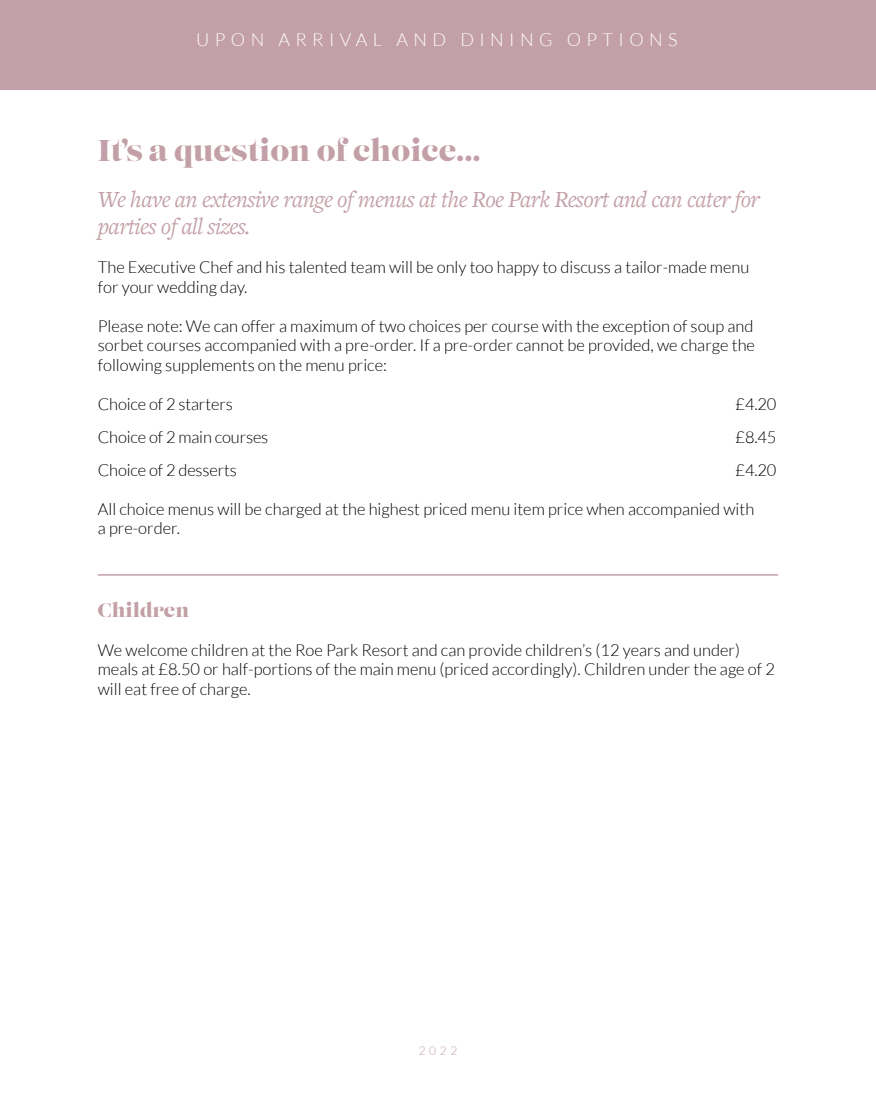
<style>
.page{position:relative;width:876px;height:1093px;background:#fff}
.page>*{position:absolute;margin:0;border:0;box-sizing:border-box;transform-origin:0 0}
.t1{font:30px "Lust";color:#c3a0a7}
.t2{font:italic 24px/27px "Freight Text Pro";letter-spacing:-.025em;color:#c3a0a7}
.t3{font:19.5px "Lust";color:#c3a0a7}
.t4{font:300 18px "Lato";letter-spacing:.3em;color:#fff}
.t5{font:300 16.5px/19.5px "Lato";color:#000}
.t6{font:300 12px "Lato";color:#c3a0a7}
</style>
<div class="page">
<div style="left:0;top:0;width:876px;height:89px;background:#c3a0a7"></div>
<hr style="left:98px;top:574px;width:680px;height:2px;background:#c3a0a7">
<p class="t4" style="left:196px;top:30px;width:483px">UPON ARRIVAL AND DINING OPTIONS</p>
<h1 class="t1" style="left:98px;top:133px;width:384px">It’s a question of choice...</h1>
<h2 class="t2" style="left:98px;top:185px;width:664px">We have an extensive range of menus at the Roe Park Resort and can cater for parties of all sizes.</h2>
<p class="t5" style="left:98px;top:258px;width:653px">The Executive Chef and his talented team will be only too happy to discuss a tailor-made menu for your wedding day.</p>
<p class="t5" style="left:98px;top:316px;width:659px;text-align:justify">Please note: We can offer a maximum of two choices per course with the exception of soup and sorbet courses accompanied with a pre-order. If a pre-order cannot be provided, we charge the following supplements on the menu price:</p>
<p class="t5" style="left:98px;top:394px;width:137px">Choice of 2 starters</p>
<p class="t5" style="left:736px;top:394px;width:42px">£4.20</p>
<p class="t5" style="left:98px;top:427px;width:172px">Choice of 2 main courses</p>
<p class="t5" style="left:736px;top:427px;width:42px">£8.45</p>
<p class="t5" style="left:98px;top:460px;width:141px">Choice of 2 desserts</p>
<p class="t5" style="left:736px;top:460px;width:42px">£4.20</p>
<p class="t5" style="left:98px;top:499px;width:658px">All choice menus will be charged at the highest priced menu item price when accompanied with a pre-order.</p>
<p class="t3" style="left:98px;top:598px;width:93px">Children</p>
<p class="t5" style="left:98px;top:640px;width:679px">We welcome children at the Roe Park Resort and can provide children’s (12 years and under) meals at £8.50 or half-portions of the main menu (priced accordingly). Children under the age of 2 will eat free of charge.</p>
<p class="t6" style="left:419px;top:1044px;width:40px">2022</p>
</div>
